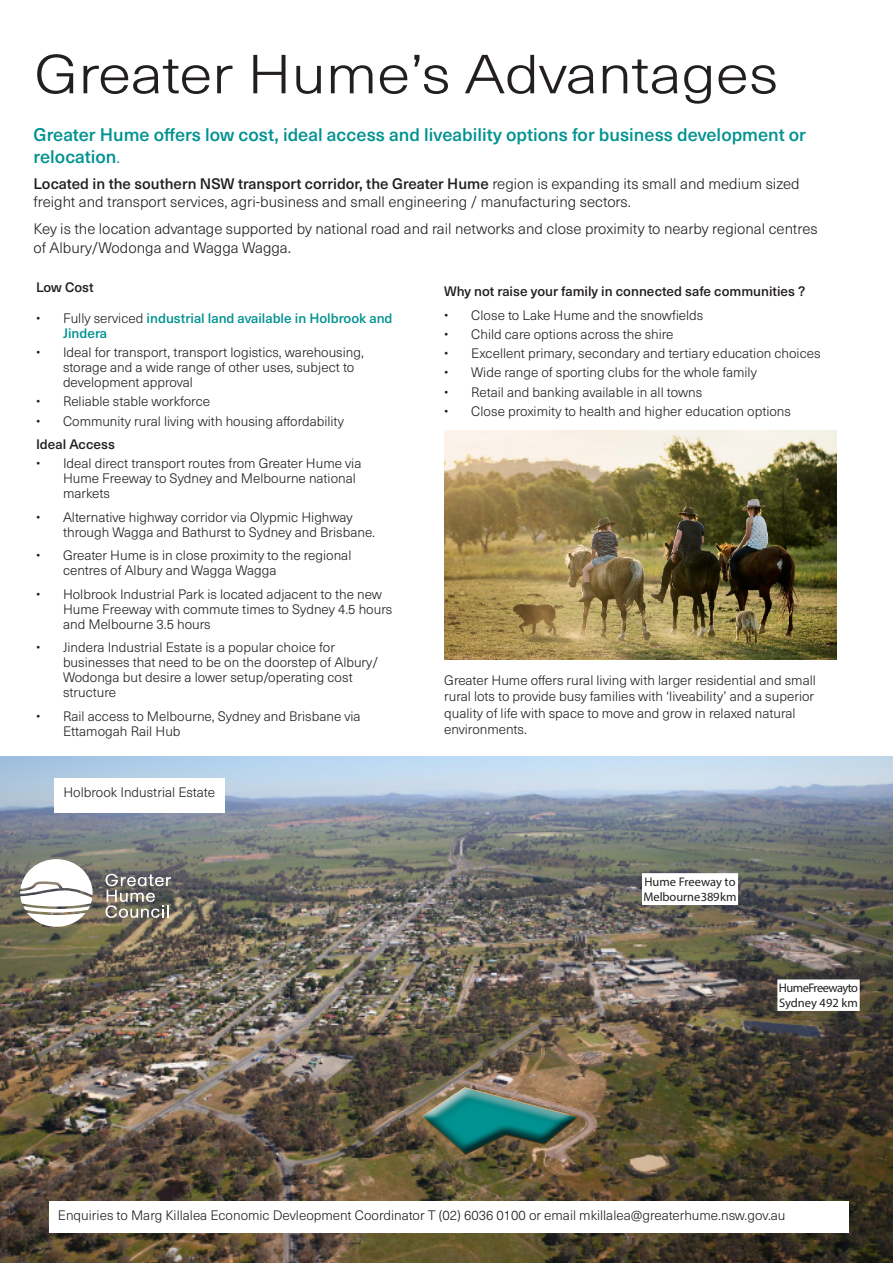
<style>
.page{position:relative;width:893px;height:1263px;background:#fff}
.page>*{position:absolute;margin:0;border:0;box-sizing:border-box;transform-origin:0 0}
.t1{font:300 54px "Neue Haas Unica Pro";color:#231f20;scale:1.13 1}
.t2{font:500 18px/21.6px "Neue Haas Unica Pro";color:#009290}
.t3{font:300 15px/18px "Neue Haas Unica Pro";color:#231f20}
.t4{font:300 13.5px/15px "Neue Haas Unica Pro";color:#231f20}
.t5{font:500 13.5px "Neue Haas Unica Pro";color:#231f20}
.t6{font:500 13.5px/15px "Neue Haas Unica Pro";color:#009290}
.t7{font:12.45px/15px "Myriad Pro";letter-spacing:-.005em;color:#231f20}
.t8{font:12.45px/15px "Myriad Pro";letter-spacing:-.045em;color:#231f20}
.s1{font-weight:300}
.s2{font-weight:500}
.s3{font-size:16.5px}
.s4{font-weight:300;color:#231f20}
</style>
<div class="page">
<img style="left:0;top:757px;width:893px;height:506px">
<div style="left:778px;top:980px;width:81px;height:30px;background:#fff"></div>
<div style="left:777px;top:979px;width:83px;height:32px;border:2px solid #fff"></div>
<div style="left:643px;top:874px;width:94px;height:30px;background:#fff"></div>
<div style="left:642px;top:873px;width:96px;height:32px;border:2px solid #fff"></div>
<div style="left:419px;top:1086px;width:159px;height:36px;background:#fff;opacity:.75"></div>
<div style="left:419px;top:1112px;width:159px;height:43px;background:#231f20;opacity:.75"></div>
<div style="left:49px;top:1201px;width:800px;height:32px;background:#fff"></div>
<div style="left:55px;top:778px;width:170px;height:34px;background:#fff"></div>
<img style="left:444px;top:431px;width:393px;height:229px">
<svg style="left:105px;top:874px;width:66px;height:44px;background:#85837f"></svg>
<svg style="left:20px;top:859px;width:73px;height:68px"></svg>
<p class="t1" style="left:34px;top:42px;width:660px">Greater Hume’s Advantages</p>
<p class="t2" style="left:34px;top:124px;width:774px">Greater Hume offers low cost, ideal access and liveability options for business development or relocation<span class="s1">.</span></p>
<p class="t3" style="left:34px;top:175px;width:768px"><span class="s2">Located in the southern NSW transport corridor, the Greater Hume</span> region is expanding its small and medium sized freight and transport services, agri-business and small engineering / manufacturing sectors.</p>
<p class="t3" style="left:34px;top:219px;width:786px;line-height:19.8px">Key is the location advantage supported by national road and rail networks and close proximity to nearby regional centres of Albury/Wodonga and Wagga Wagga<span class="s3">.</span></p>
<p class="t5" style="left:36px;top:279px;width:59px">Low Cost</p>
<p class="t6" style="left:63px;top:311px;width:331px;text-indent:-27px"><span class="s4">• Fully serviced</span> industrial land available in Holbrook and<br>Jindera</p>
<p class="t4" style="left:63px;top:345px;width:302px;text-indent:-27px">• Ideal for transport, transport logistics, warehousing, storage and a wide range of other uses, subject to development approval</p>
<p class="t4" style="left:36px;top:394px;width:176px">• Reliable stable workforce</p>
<p class="t4" style="left:36px;top:414px;width:310px">• Community rural living with housing affordability</p>
<p class="t5" style="left:36px;top:436px;width:80px">Ideal Access</p>
<p class="t4" style="left:63px;top:456px;width:300px;text-indent:-27px">• Ideal direct transport routes from Greater Hume via<br>Hume Freeway to Sydney and Melbourne national markets</p>
<p class="t4" style="left:63px;top:510px;width:314px;text-indent:-27px">• Alternative highway corridor via Olypmic Highway through Wagga and Bathurst to Sydney and Brisbane.</p>
<p class="t4" style="left:63px;top:548px;width:290px;text-indent:-27px">• Greater Hume is in close proximity to the regional centres of Albury and Wagga Wagga</p>
<p class="t4" style="left:63px;top:587px;width:331px;text-indent:-27px">• Holbrook Industrial Park is located adjacent to the new<br>Hume Freeway with commute times to Sydney 4.5 hours and Melbourne 3.5 hours</p>
<p class="t4" style="left:63px;top:640px;width:317px;text-indent:-27px">• Jindera Industrial Estate is a popular choice for businesses that need to be on the doorstep of Albury/ Wodonga but desire a lower setup/operating cost structure</p>
<p class="t4" style="left:63px;top:709px;width:299px;text-indent:-27px">• Rail access to Melbourne, Sydney and Brisbane via<br>Ettamogah Rail Hub</p>
<p class="t5" style="left:444px;top:283px;width:363px">Why not raise your family in connected safe communities ?</p>
<p class="t4" style="left:444px;top:308px;width:261px">• Close to Lake Hume and the snowfields</p>
<p class="t4" style="left:444px;top:327px;width:231px">• Child care options across the shire</p>
<p class="t4" style="left:444px;top:346px;width:378px">• Excellent primary, secondary and tertiary education choices</p>
<p class="t4" style="left:444px;top:365px;width:314px">• Wide range of sporting clubs for the whole family</p>
<p class="t4" style="left:444px;top:385px;width:260px">• Retail and banking available in all towns</p>
<p class="t4" style="left:444px;top:404px;width:348px">• Close proximity to health and higher education options</p>
<p class="t4" style="left:444px;top:672px;width:373px;line-height:16.5px">Greater Hume offers rural living with larger residential and small rural lots to provide busy families with ‘liveability’ and a superior quality of life with space to move and grow in relaxed natural environments.</p>
<p class="t4" style="left:63px;top:785px;width:153px">Holbrook Industrial Estate</p>
<p class="t7" style="left:643px;top:874px;width:94px">Hume Freeway to<br>Melbourne 389 km</p>
<p class="t8" style="left:779px;top:980px;width:81px">Hume Freeway to<br>Sydney 492 km</p>
<p class="t4" style="left:58px;top:1208px;width:729px">Enquiries to Marg Killalea Economic Devleopment Coordinator T (02) 6036 0100 or email mkillalea@greaterhume.nsw.gov.au</p>
</div>
